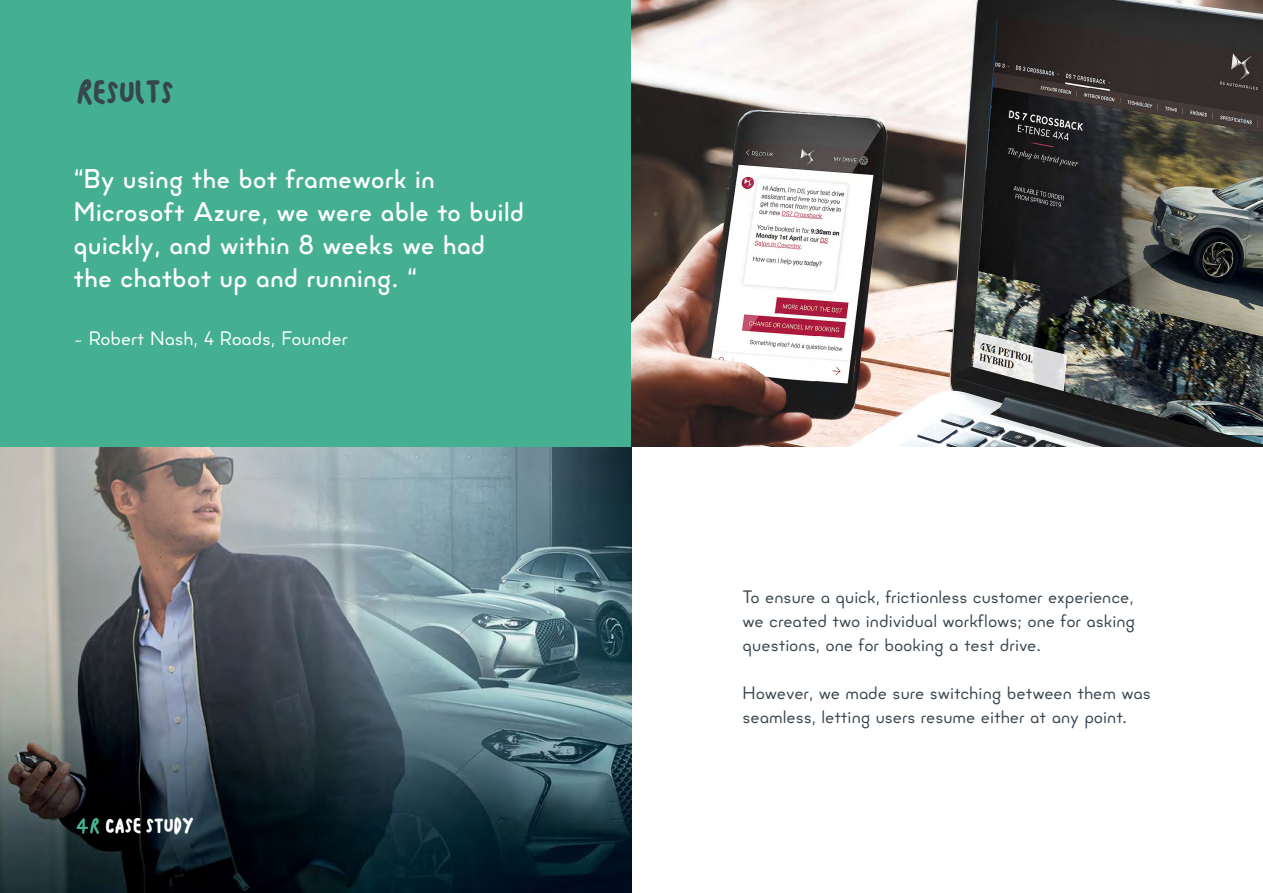
<style>
.page{position:relative;width:1263px;height:893px;background:#fff}
.page>*{position:absolute;margin:0;border:0;box-sizing:border-box;transform-origin:0 0}
.t1{font:30px "Pathways Script";color:#37454f}
.t2{font:500 27px/33px "Minimo";color:#fff}
.t3{font:19.5px "Minimo";color:#fff}
.t4{font:18px/24px "Minimo";color:#37454f;text-align:justify}
.t5{font:18px "Pathways Script";color:#fff}
</style>
<div class="page">
<img style="left:0;top:446px;width:631px;height:447px">
<div style="left:0;top:0;width:631px;height:446px;background:#44af91"></div>
<img style="left:631px;top:0;width:632px;height:446px">
<svg style="left:76px;top:818px;width:24px;height:17px"></svg>
<h1 class="t1" style="left:77px;top:75px;width:99px">results</h1>
<h2 class="t2" style="left:73px;top:162px;width:452px">“By using the bot framework in<br>Microsoft Azure, we were able to build quickly, and within 8 weeks we had the chatbot up and running. “</h2>
<p class="t3" style="left:74px;top:325px;width:275px">- Robert Nash, 4 Roads, Founder</p>
<p class="t5" style="left:106px;top:815px;width:90px">CASE STUDY</p>
<p class="t4" style="left:742px;top:584px;width:394px">To ensure a quick, frictionless customer experience, we created two individual workflows; one for asking questions, one for booking a test drive.</p>
<p class="t4" style="left:742px;top:680px;width:410px">However, we made sure switching between them was seamless, letting users resume either at any point.</p>
</div>
